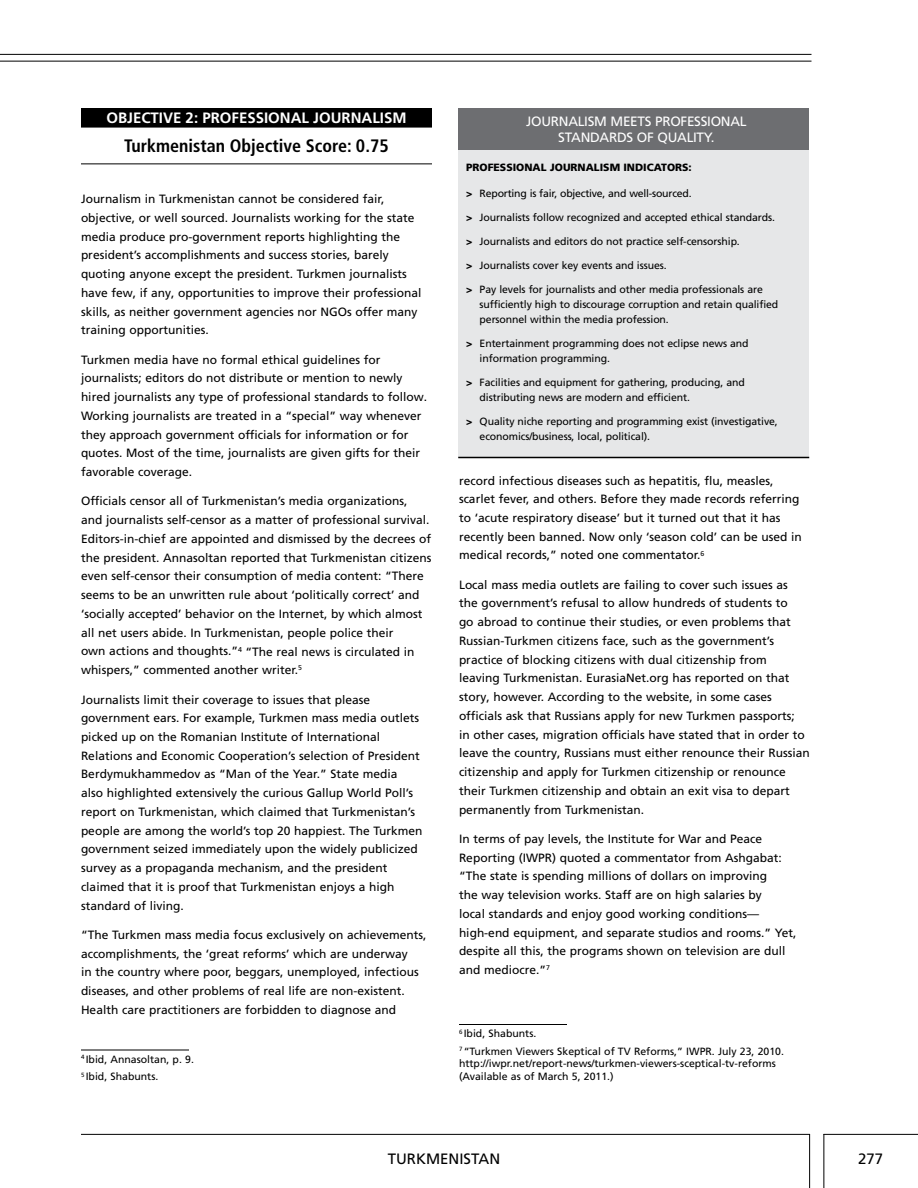
<style>
.page{position:relative;width:918px;height:1188px;background:#fff}
.page>*{position:absolute;margin:0;border:0;box-sizing:border-box;transform-origin:0 0}
.t1{font:700 condensed 18px "Frutiger LT Std";color:#000}
.t2{font:700 15px "Frutiger LT Pro";color:#fff}
.t3{font:15px "Frutiger LT Pro";color:#000}
.t4{font:13.5px/16.5px "Frutiger LT Std";letter-spacing:-.02em;color:#fff;text-align:center}
.t5{font:12px/18.8px "Frutiger LT Pro";color:#000}
.t6{font:10.5px/15px "Frutiger LT Std";letter-spacing:-.01em;color:#000}
.t7{font:10.5px/17.2px "Frutiger LT Pro";color:#000}
.t8{font:900 10.5px "Frutiger LT Std";color:#000}
.s1{font-weight:900}
</style>
<div class="page">
<hr style="left:81px;top:1134px;width:729px;height:1px;background:#000">
<hr style="left:809px;top:1134px;width:1px;height:54px;background:#000">
<hr style="left:823px;top:1134px;width:1px;height:54px;background:#000">
<hr style="left:823px;top:1134px;width:95px;height:1px;background:#000">
<hr style="left:0;top:61px;width:812px;height:1px;background:#000">
<hr style="left:0;top:54px;width:812px;height:1px;background:#000">
<hr style="left:459px;top:1024px;width:108px;height:1px;background:#000">
<div style="left:81px;top:108px;width:351px;height:15px;background:#000"></div>
<div style="left:81px;top:122px;width:351px;height:6px;background:#000"></div>
<hr style="left:81px;top:164px;width:351px;height:1px;background:#000">
<hr style="left:81px;top:1050px;width:108px;height:1px;background:#000">
<div style="left:458px;top:142px;width:351px;height:315px;background:#e6e7e8"></div>
<div style="left:458px;top:108px;width:351px;height:42px;background:#6d6e71"></div>
<hr style="left:458px;top:457px;width:351px;height:1px;background:#000">
<p class="t2" style="left:106px;top:109px;width:21px">OBJECTIVE</p>
<p class="t2" style="left:186px;top:109px;width:35px">2: PROFESSIONAL</p>
<p class="t2" style="left:313px;top:109px;width:17px">JOURNALISM</p>
<h1 class="t1" style="left:124px;top:135px;width:266px">Turkmenistan Objective Score: 0.75</h1>
<p class="t5" style="left:81px;top:190px;width:342px">Journalism in Turkmenistan cannot be considered fair, objective, or well sourced. Journalists working for the state media produce pro-government reports highlighting the president’s accomplishments and success stories, barely quoting anyone except the president. Turkmen journalists have few, if any, opportunities to improve their professional skills, as neither government agencies nor NGOs offer many training opportunities.</p>
<p class="t5" style="left:81px;top:350px;width:348px">Turkmen media have no formal ethical guidelines for journalists; editors do not distribute or mention to newly hired journalists any type of professional standards to follow.<br>Working journalists are treated in a “special” way whenever they approach government officials for information or for quotes. Most of the time, journalists are given gifts for their favorable coverage.</p>
<p class="t5" style="left:81px;top:492px;width:352px">Officials censor all of Turkmenistan’s media organizations, and journalists self-censor as a matter of professional survival.<br>Editors-in-chief are appointed and dismissed by the decrees of the president. Annasoltan reported that Turkmenistan citizens even self-censor their consumption of media content: “There seems to be an unwritten rule about ‘politically correct’ and ‘socially accepted’ behavior on the Internet, by which almost all net users abide. In Turkmenistan, people police their<br>own actions and thoughts.”<sup>4</sup> “The real news is circulated in whispers,” commented another writer.<sup>5</sup></p>
<p class="t5" style="left:81px;top:690px;width:343px">Journalists limit their coverage to issues that please government ears. For example, Turkmen mass media outlets picked up on the Romanian Institute of International Relations and Economic Cooperation’s selection of President Berdymukhammedov as “Man of the Year.” State media<br>also highlighted extensively the curious Gallup World Poll’s report on Turkmenistan, which claimed that Turkmenistan’s people are among the world’s top 20 happiest. The Turkmen government seized immediately upon the widely publicized survey as a propaganda mechanism, and the president claimed that it is proof that Turkmenistan enjoys a high standard of living.</p>
<p class="t5" style="left:81px;top:925px;width:347px">“The Turkmen mass media focus exclusively on achievements, accomplishments, the ‘great reforms’ which are underway<br>in the country where poor, beggars, unemployed, infectious diseases, and other problems of real life are non-existent.<br>Health care practitioners are forbidden to diagnose and</p>
<p class="t7" style="left:81px;top:1051px;width:114px"><sup>4</sup> Ibid, Annasoltan, p. 9.<br><sup>5</sup> Ibid, Shabunts.</p>
<p class="t4" style="left:526px;top:113px;width:219px">Journalism meets professional standards of quality.</p>
<p class="t8" style="left:466px;top:161px;width:227px">PROFESSIONAL JOURNALISM INDICATORS:</p>
<p class="t6" style="left:466px;top:186px;width:227px"><span class="s1">&gt;</span> Reporting is fair, objective, and well-sourced.</p>
<p class="t6" style="left:466px;top:210px;width:310px"><span class="s1">&gt;</span> Journalists follow recognized and accepted ethical standards.</p>
<p class="t6" style="left:466px;top:234px;width:275px"><span class="s1">&gt;</span> Journalists and editors do not practice self-censorship.</p>
<p class="t6" style="left:466px;top:258px;width:202px"><span class="s1">&gt;</span> Journalists cover key events and issues.</p>
<p class="t6" style="left:480px;top:282px;width:300px;text-indent:-14px"><span class="s1">&gt;</span> Pay levels for journalists and other media professionals are sufficiently high to discourage corruption and retain qualified personnel within the media profession.</p>
<p class="t6" style="left:480px;top:336px;width:270px;text-indent:-14px"><span class="s1">&gt;</span> Entertainment programming does not eclipse news and information programming.</p>
<p class="t6" style="left:480px;top:375px;width:267px;text-indent:-14px"><span class="s1">&gt;</span> Facilities and equipment for gathering, producing, and distributing news are modern and efficient.</p>
<p class="t6" style="left:480px;top:414px;width:300px;text-indent:-14px"><span class="s1">&gt;</span> Quality niche reporting and programming exist (investigative, economics/business, local, political).</p>
<p class="t5" style="left:459px;top:471px;width:344px">record infectious diseases such as hepatitis, flu, measles, scarlet fever, and others. Before they made records referring to ‘acute respiratory disease’ but it turned out that it has recently been banned. Now only ‘season cold’ can be used in medical records,” noted one commentator.<sup>6</sup></p>
<p class="t5" style="left:459px;top:575px;width:352px">Local mass media outlets are failing to cover such issues as<br>the government’s refusal to allow hundreds of students to<br>go abroad to continue their studies, or even problems that Russian-Turkmen citizens face, such as the government’s practice of blocking citizens with dual citizenship from leaving Turkmenistan. EurasiaNet.org has reported on that story, however. According to the website, in some cases officials ask that Russians apply for new Turkmen passports;<br>in other cases, migration officials have stated that in order to leave the country, Russians must either renounce their Russian citizenship and apply for Turkmen citizenship or renounce their Turkmen citizenship and obtain an exit visa to depart permanently from Turkmenistan.</p>
<p class="t5" style="left:459px;top:829px;width:339px">In terms of pay levels, the Institute for War and Peace Reporting (IWPR) quoted a commentator from Ashgabat: “The state is spending millions of dollars on improving<br>the way television works. Staff are on high salaries by<br>local standards and enjoy good working conditions— high-end equipment, and separate studios and rooms.” Yet, despite all this, the programs shown on television are dull and mediocre.”<sup>7</sup></p>
<p class="t7" style="left:459px;top:1025px;width:327px"><sup>6</sup> Ibid, Shabunts.<br><sup>7</sup> “Turkmen Viewers Skeptical of TV Reforms,” IWPR. July 23, 2010.</p>
<p class="t7" style="left:459px;top:1057px;width:318px;line-height:12.8px">http://iwpr.net/report-news/turkmen-viewers-sceptical-tv-reforms (Available as of March 5, 2011.)</p>
<p class="t3" style="left:388px;top:1150px;width:49px">Tu rkmenistan</p>
<p class="t3" style="left:858px;top:1150px;width:27px">277</p>
</div>
